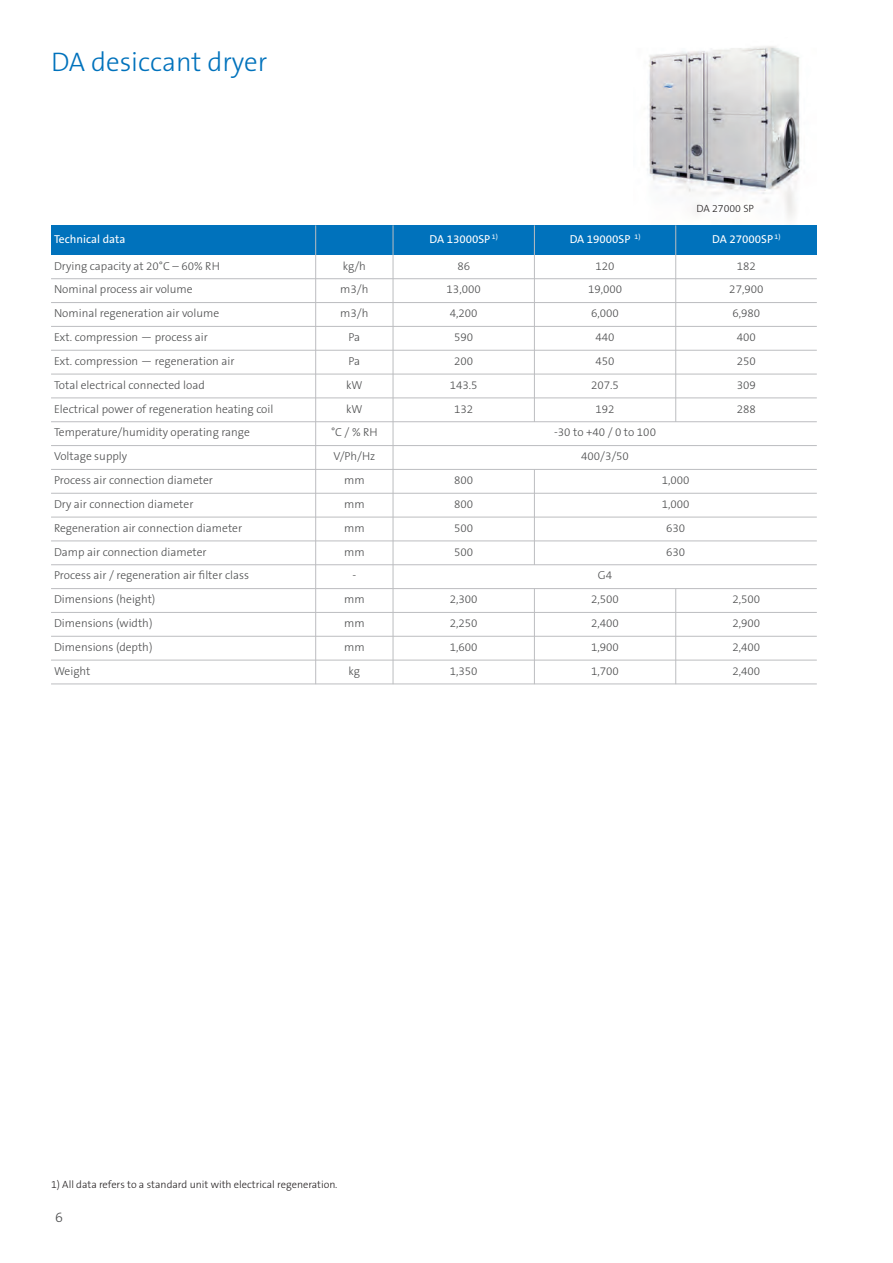
<style>
.page{position:relative;width:893px;height:1263px;background:#fff}
.page>*{position:absolute;margin:0;border:0;box-sizing:border-box;transform-origin:0 0}
.t1{font:300 27px "The Sans B W3";color:#0072bc}
.t2{font:300 14.25px "The Sans B W3";color:#4b4c4d}
.t3{font:300 11.55px "The Sans B W3";color:#4b4c4d}
.t4{font:11.55px "The Sans B W5 Plain";color:#fff}
.t5{font:300 10.5px "The Sans B W3";color:#231f20}
</style>
<div class="page">
<img style="left:647px;top:46px;width:153px;height:172px">
<div style="left:51px;top:225px;width:265px;height:30px;background:#0072bc"></div>
<div style="left:316px;top:225px;width:218px;height:30px;background:#0072bc"></div>
<div style="left:534px;top:225px;width:141px;height:30px;background:#0072bc"></div>
<div style="left:675px;top:225px;width:141px;height:30px;background:#0072bc"></div>
<hr style="left:315px;top:225px;width:1px;height:459px;background:#bcbdc0">
<hr style="left:393px;top:225px;width:1px;height:459px;background:#bcbdc0">
<hr style="left:534px;top:225px;width:1px;height:197px;background:#bcbdc0">
<hr style="left:534px;top:469px;width:1px;height:96px;background:#bcbdc0">
<hr style="left:534px;top:588px;width:1px;height:96px;background:#bcbdc0">
<hr style="left:675px;top:225px;width:1px;height:197px;background:#bcbdc0">
<hr style="left:675px;top:588px;width:1px;height:96px;background:#bcbdc0">
<hr style="left:51px;top:278px;width:765px;height:1px;background:#bcbdc0">
<hr style="left:51px;top:302px;width:765px;height:1px;background:#bcbdc0">
<hr style="left:51px;top:326px;width:765px;height:1px;background:#bcbdc0">
<hr style="left:51px;top:350px;width:765px;height:1px;background:#bcbdc0">
<hr style="left:51px;top:374px;width:765px;height:1px;background:#bcbdc0">
<hr style="left:51px;top:398px;width:765px;height:1px;background:#bcbdc0">
<hr style="left:51px;top:421px;width:765px;height:1px;background:#bcbdc0">
<hr style="left:51px;top:445px;width:765px;height:1px;background:#bcbdc0">
<hr style="left:51px;top:469px;width:765px;height:1px;background:#bcbdc0">
<hr style="left:51px;top:493px;width:765px;height:1px;background:#bcbdc0">
<hr style="left:51px;top:517px;width:765px;height:1px;background:#bcbdc0">
<hr style="left:51px;top:541px;width:765px;height:1px;background:#bcbdc0">
<hr style="left:51px;top:565px;width:765px;height:1px;background:#bcbdc0">
<hr style="left:51px;top:588px;width:765px;height:1px;background:#bcbdc0">
<hr style="left:51px;top:612px;width:765px;height:1px;background:#bcbdc0">
<hr style="left:51px;top:636px;width:765px;height:1px;background:#bcbdc0">
<hr style="left:51px;top:660px;width:765px;height:1px;background:#bcbdc0">
<hr style="left:51px;top:684px;width:765px;height:1px;background:#bcbdc0">
<h1 class="t1" style="left:51px;top:51px;width:218px">DA desiccant dryer</h1>
<p class="t5" style="left:696px;top:204px;width:59px">DA 27000 SP</p>
<p class="t4" style="left:54px;top:232px;width:73px">Technical data</p>
<p class="t4" style="left:429px;top:232px;width:70px">DA 13000SP <sup>1)</sup></p>
<p class="t4" style="left:569px;top:232px;width:72px">DA 19000SP <sup>1)</sup></p>
<p class="t4" style="left:712px;top:232px;width:70px">DA 27000SP <sup>1)</sup></p>
<p class="t3" style="left:54px;top:261px;width:167px">Drying capacity at 20°C – 60% RH</p>
<p class="t3" style="left:343px;top:261px;width:25px">kg/h</p>
<p class="t3" style="left:457px;top:261px;width:14px">86</p>
<p class="t3" style="left:595px;top:261px;width:21px">120</p>
<p class="t3" style="left:736px;top:261px;width:21px">182</p>
<p class="t3" style="left:54px;top:285px;width:140px">Nominal process air volume</p>
<p class="t3" style="left:340px;top:285px;width:30px">m3/h</p>
<p class="t3" style="left:446px;top:285px;width:36px">13,000</p>
<p class="t3" style="left:588px;top:285px;width:36px">19,000</p>
<p class="t3" style="left:729px;top:285px;width:36px">27,900</p>
<p class="t3" style="left:54px;top:309px;width:167px">Nominal regeneration air volume</p>
<p class="t3" style="left:340px;top:309px;width:30px">m3/h</p>
<p class="t3" style="left:450px;top:309px;width:29px">4,200</p>
<p class="t3" style="left:591px;top:309px;width:29px">6,000</p>
<p class="t3" style="left:732px;top:309px;width:29px">6,980</p>
<p class="t3" style="left:54px;top:333px;width:155px">Ext. compression — process air</p>
<p class="t3" style="left:348px;top:333px;width:13px">Pa</p>
<p class="t3" style="left:454px;top:333px;width:21px">590</p>
<p class="t3" style="left:595px;top:333px;width:21px">440</p>
<p class="t3" style="left:736px;top:333px;width:21px">400</p>
<p class="t3" style="left:54px;top:357px;width:182px">Ext. compression — regeneration air</p>
<p class="t3" style="left:348px;top:357px;width:13px">Pa</p>
<p class="t3" style="left:454px;top:357px;width:21px">200</p>
<p class="t3" style="left:595px;top:357px;width:21px">450</p>
<p class="t3" style="left:736px;top:357px;width:21px">250</p>
<p class="t3" style="left:54px;top:380px;width:152px">Total electrical connected load</p>
<p class="t3" style="left:346px;top:380px;width:18px">kW</p>
<p class="t3" style="left:450px;top:380px;width:29px">143.5</p>
<p class="t3" style="left:591px;top:380px;width:29px">207.5</p>
<p class="t3" style="left:736px;top:380px;width:21px">309</p>
<p class="t3" style="left:54px;top:404px;width:221px">Electrical power of regeneration heating coil</p>
<p class="t3" style="left:346px;top:404px;width:18px">kW</p>
<p class="t3" style="left:454px;top:404px;width:21px">132</p>
<p class="t3" style="left:595px;top:404px;width:21px">192</p>
<p class="t3" style="left:736px;top:404px;width:21px">288</p>
<p class="t3" style="left:54px;top:428px;width:197px">Temperature/humidity operating range</p>
<p class="t3" style="left:331px;top:428px;width:48px">°C / % RH</p>
<p class="t3" style="left:554px;top:428px;width:103px">-30 to +40 / 0 to 100</p>
<p class="t3" style="left:54px;top:452px;width:75px">Voltage supply</p>
<p class="t3" style="left:333px;top:452px;width:43px">V/Ph/Hz</p>
<p class="t3" style="left:581px;top:452px;width:49px">400/3/50</p>
<p class="t3" style="left:54px;top:476px;width:160px">Process air connection diameter</p>
<p class="t3" style="left:344px;top:476px;width:22px">mm</p>
<p class="t3" style="left:454px;top:476px;width:21px">800</p>
<p class="t3" style="left:661px;top:476px;width:29px">1,000</p>
<p class="t3" style="left:54px;top:500px;width:141px">Dry air connection diameter</p>
<p class="t3" style="left:344px;top:500px;width:22px">mm</p>
<p class="t3" style="left:454px;top:500px;width:21px">800</p>
<p class="t3" style="left:661px;top:500px;width:29px">1,000</p>
<p class="t3" style="left:54px;top:523px;width:190px">Regeneration air connection diameter</p>
<p class="t3" style="left:344px;top:523px;width:22px">mm</p>
<p class="t3" style="left:454px;top:523px;width:21px">500</p>
<p class="t3" style="left:666px;top:523px;width:21px">630</p>
<p class="t3" style="left:54px;top:547px;width:154px">Damp air connection diameter</p>
<p class="t3" style="left:344px;top:547px;width:22px">mm</p>
<p class="t3" style="left:454px;top:547px;width:21px">500</p>
<p class="t3" style="left:666px;top:547px;width:21px">630</p>
<p class="t3" style="left:54px;top:571px;width:196px">Process air / regeneration air filter class</p>
<p class="t3" style="left:352px;top:571px;width:5px">-</p>
<p class="t3" style="left:598px;top:571px;width:16px">G4</p>
<p class="t3" style="left:54px;top:595px;width:103px">Dimensions (height)</p>
<p class="t3" style="left:344px;top:595px;width:22px">mm</p>
<p class="t3" style="left:450px;top:595px;width:29px">2,300</p>
<p class="t3" style="left:591px;top:595px;width:29px">2,500</p>
<p class="t3" style="left:732px;top:595px;width:29px">2,500</p>
<p class="t3" style="left:54px;top:619px;width:100px">Dimensions (width)</p>
<p class="t3" style="left:344px;top:619px;width:22px">mm</p>
<p class="t3" style="left:450px;top:619px;width:29px">2,250</p>
<p class="t3" style="left:591px;top:619px;width:29px">2,400</p>
<p class="t3" style="left:732px;top:619px;width:29px">2,900</p>
<p class="t3" style="left:54px;top:643px;width:100px">Dimensions (depth)</p>
<p class="t3" style="left:344px;top:643px;width:22px">mm</p>
<p class="t3" style="left:450px;top:643px;width:29px">1,600</p>
<p class="t3" style="left:591px;top:643px;width:29px">1,900</p>
<p class="t3" style="left:732px;top:643px;width:29px">2,400</p>
<p class="t3" style="left:54px;top:666px;width:38px">Weight</p>
<p class="t3" style="left:348px;top:666px;width:13px">kg</p>
<p class="t3" style="left:450px;top:666px;width:29px">1,350</p>
<p class="t3" style="left:591px;top:666px;width:29px">1,700</p>
<p class="t3" style="left:732px;top:666px;width:29px">2,400</p>
<p class="t5" style="left:51px;top:1180px;width:288px">1) All data refers to a standard unit with electrical regeneration.</p>
<p class="t2" style="left:55px;top:1212px;width:9px">6</p>
</div>
